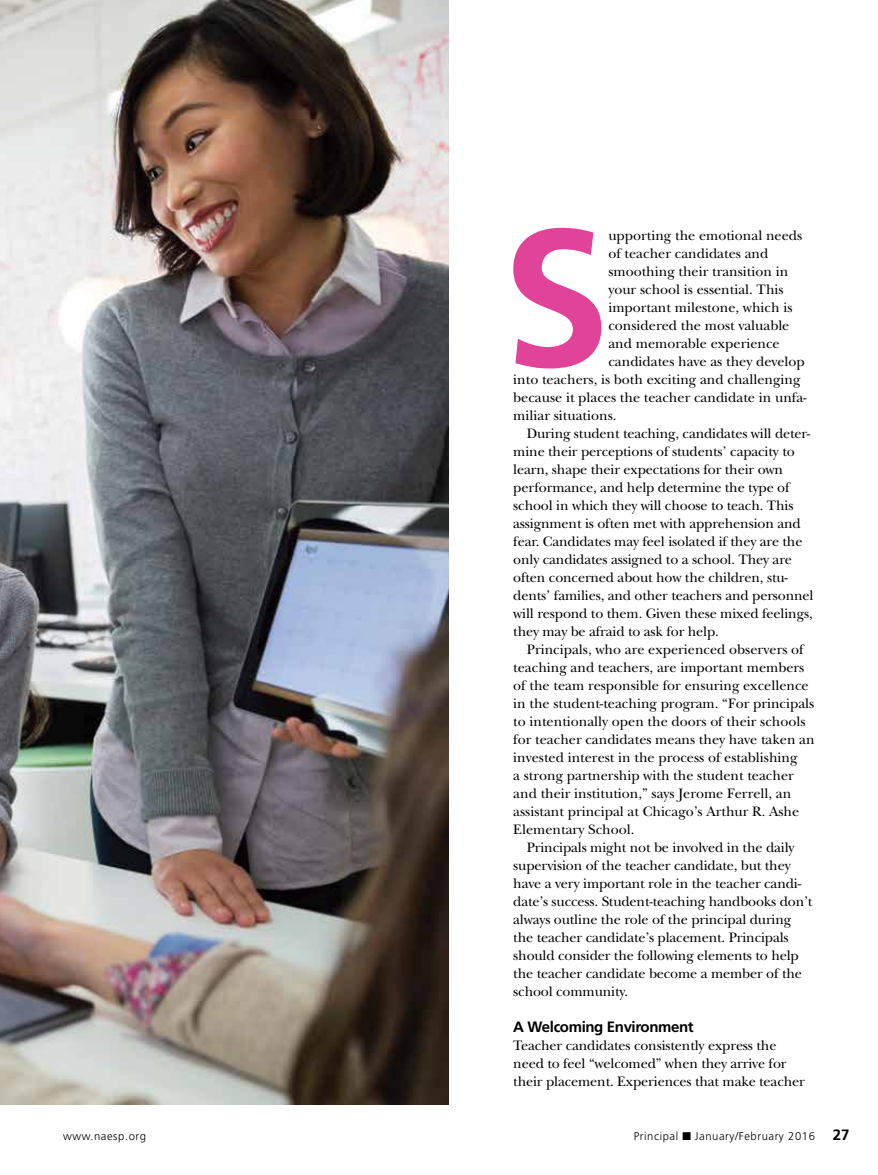
<style>
.page{position:relative;width:878px;height:1175px;background:#fff}
.page>*{position:absolute;margin:0;border:0;box-sizing:border-box;transform-origin:0 0}
.t1{font:700 194.7px "Frutiger";color:#e04398}
.t2{font:700 15px "Frutiger";letter-spacing:-.025em;color:#000}
.t3{font:14.25px/18px "New Baskerville";letter-spacing:-.01em;color:#000}
.t4{font:300 11.25px "Frutiger";letter-spacing:.05em;color:#000}
.s1{font-weight:700;font-size:15px}
</style>
<div class="page">
<img style="left:0;top:0;width:448px;height:1104px">
<p class="t1" style="left:502px;top:184px;width:110px">S</p>
<p class="t3" style="left:608px;top:226px;width:195px">upporting the emotional needs</p>
<p class="t3" style="left:608px;top:244px;width:161px">of teacher candidates and</p>
<p class="t3" style="left:608px;top:262px;width:181px">smoothing their transition in</p>
<p class="t3" style="left:608px;top:280px;width:177px">your school is essential. This</p>
<p class="t3" style="left:608px;top:298px;width:186px">important milestone, which is</p>
<p class="t3" style="left:608px;top:316px;width:182px">considered the most valuable</p>
<p class="t3" style="left:608px;top:334px;width:173px">and memorable experience</p>
<p class="t3" style="left:608px;top:352px;width:198px">candidates have as they develop</p>
<p class="t3" style="left:513px;top:370px;width:288px">into teachers, is both exciting and challenging</p>
<p class="t3" style="left:513px;top:388px;width:295px">because it places the teacher candidate in unfa-</p>
<p class="t3" style="left:513px;top:406px;width:105px">miliar situations.</p>
<p class="t3" style="left:526px;top:424px;width:285px">During student teaching, candidates will deter-</p>
<p class="t3" style="left:513px;top:442px;width:283px">mine their perceptions of students’ capacity to</p>
<p class="t3" style="left:513px;top:460px;width:271px">learn, shape their expectations for their own</p>
<p class="t3" style="left:513px;top:478px;width:278px">performance, and help determine the type of</p>
<p class="t3" style="left:513px;top:496px;width:282px">school in which they will choose to teach. This</p>
<p class="t3" style="left:513px;top:514px;width:289px">assignment is often met with apprehension and</p>
<p class="t3" style="left:513px;top:532px;width:291px">fear. Candidates may feel isolated if they are the</p>
<p class="t3" style="left:513px;top:550px;width:280px">only candidates assigned to a school. They are</p>
<p class="t3" style="left:513px;top:568px;width:276px">often concerned about how the children, stu-</p>
<p class="t3" style="left:513px;top:586px;width:302px">dents’ families, and other teachers and personnel</p>
<p class="t3" style="left:513px;top:604px;width:301px">will respond to them. Given these mixed feelings,</p>
<p class="t3" style="left:513px;top:622px;width:207px">they may be afraid to ask for help.</p>
<p class="t3" style="left:526px;top:640px;width:278px">Principals, who are experienced observers of</p>
<p class="t3" style="left:513px;top:658px;width:292px">teaching and teachers, are important members</p>
<p class="t3" style="left:513px;top:676px;width:297px">of the team responsible for ensuring excellence</p>
<p class="t3" style="left:513px;top:694px;width:302px">in the student-teaching program. “For principals</p>
<p class="t3" style="left:513px;top:712px;width:294px">to intentionally open the doors of their schools</p>
<p class="t3" style="left:513px;top:730px;width:303px">for teacher candidates means they have taken an</p>
<p class="t3" style="left:513px;top:748px;width:286px">invested interest in the process of establishing</p>
<p class="t3" style="left:513px;top:766px;width:282px">a strong partnership with the student teacher</p>
<p class="t3" style="left:513px;top:784px;width:279px">and their institution,” says Jerome Ferrell, an</p>
<p class="t3" style="left:513px;top:802px;width:287px">assistant principal at Chicago’s Arthur R. Ashe</p>
<p class="t3" style="left:513px;top:820px;width:123px">Elementary School.</p>
<p class="t3" style="left:526px;top:838px;width:269px">Principals might not be involved in the daily</p>
<p class="t3" style="left:513px;top:856px;width:279px">supervision of the teacher candidate, but they</p>
<p class="t3" style="left:513px;top:874px;width:289px">have a very important role in the teacher candi-</p>
<p class="t3" style="left:513px;top:892px;width:300px">date’s success. Student-teaching handbooks don’t</p>
<p class="t3" style="left:513px;top:910px;width:279px">always outline the role of the principal during</p>
<p class="t3" style="left:513px;top:928px;width:277px">the teacher candidate’s placement. Principals</p>
<p class="t3" style="left:513px;top:946px;width:287px">should consider the following elements to help</p>
<p class="t3" style="left:513px;top:964px;width:290px">the teacher candidate become a member of the</p>
<p class="t3" style="left:513px;top:982px;width:116px">school community.</p>
<p class="t2" style="left:513px;top:1018px;width:182px">A Welcoming Environment</p>
<p class="t3" style="left:513px;top:1036px;width:293px">Teacher candidates consistently express the need to feel “welcomed” when they arrive for their placement. Experiences that make teacher</p>
<p class="t4" style="left:63px;top:1130px;width:85px">www.naesp.org</p>
<p class="t4" style="left:633px;top:1130px;width:217px">Principal ■ January/February 2016 <span class="s1">27</span></p>
</div>
